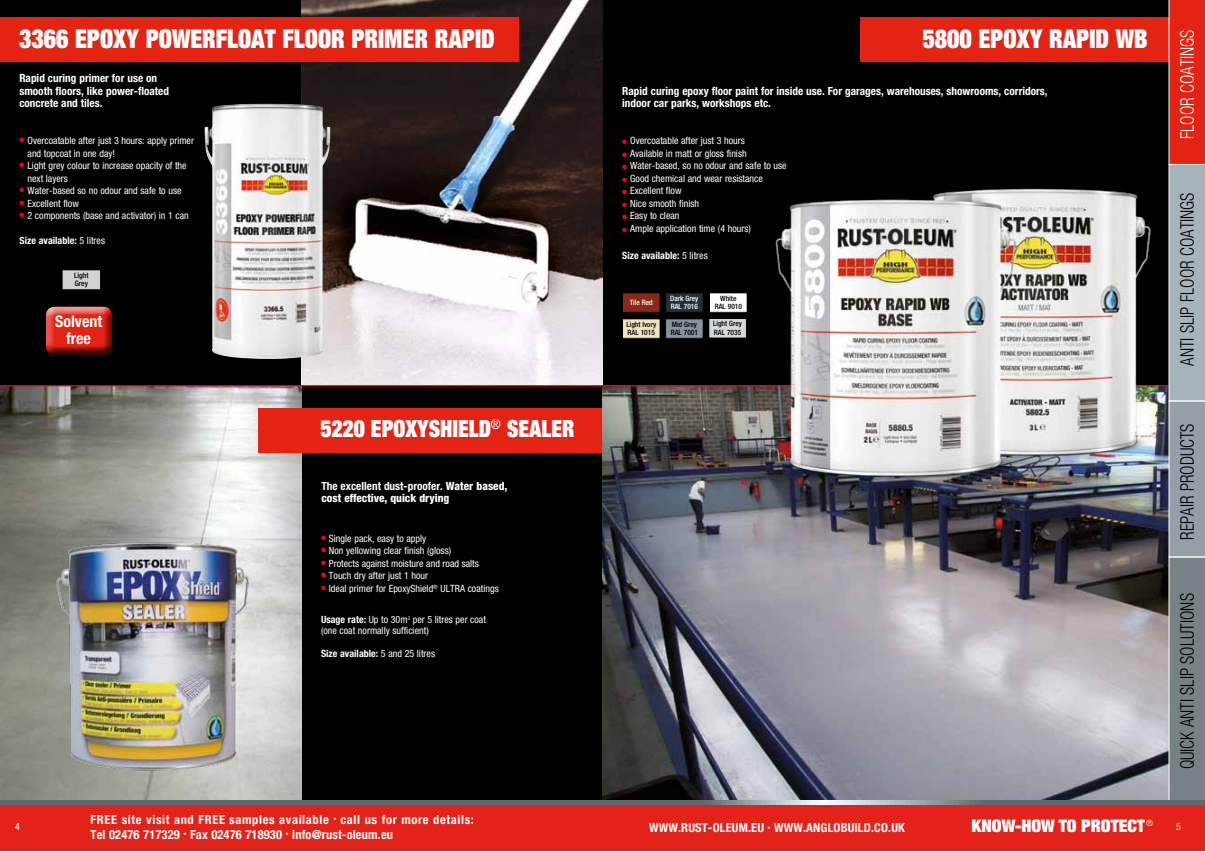
<style>
.page{position:relative;width:1205px;height:851px;background:#fff}
.page>*{position:absolute;margin:0;border:0;box-sizing:border-box;transform-origin:0 0}
.t1{font:900 condensed 26.25px "Helvetica Neue LT Pro";color:#fff;scale:.9 1}
.t2{font:900 condensed 23.75px "Helvetica Neue LT Pro";color:#fff;scale:.9 1}
.t3{font:300 condensed 18.75px "Helvetica Neue LT Pro";color:#000;scale:.9 1}
.t4{font:300 condensed 18.75px "Helvetica Neue LT Pro";color:#fff;scale:.9 1}
.t5{font:900 condensed 17.5px "Helvetica Neue LT Pro";color:#fff}
.t6{font:700 condensed 16px/17px "Helvetica Neue LT Pro";color:#fff;text-align:center}
.t7{font:700 condensed 12.5px/15px "Helvetica Neue LT Pro";letter-spacing:.05em;color:#fff}
.t8{font:700 condensed 12.5px "Helvetica Neue LT Pro";letter-spacing:.01em;color:#fff}
.t9{font:700 condensed 11.25px/12.5px "Helvetica Neue LT Pro";color:#fff}
.t10{font:800 condensed 11.25px/12.5px "Helvetica Neue LT Pro";color:#fff}
.t11{font:condensed 10px/12.5px "Helvetica Neue LT Pro";color:#fff}
.t12{font:700 condensed 10px "Helvetica Neue LT Pro";color:#fff}
.t13{font:500 condensed 7.5px/8.8px "Helvetica Neue LT Pro";color:#000}
.t14{font:500 condensed 7.38px/8.5px "Helvetica Neue LT Pro";color:#000}
.t15{font:500 condensed 7.38px/8.6px "Helvetica Neue LT Pro";color:#fff}
.s1{font-weight:400}
.s2{font-weight:700}
.s3{color:#e30613}
</style>
<div class="page">
<div style="left:0;top:0;width:603px;height:802px;background:#000"></div>
<img style="left:0;top:386px;width:301px;height:414px">
<div style="left:602px;top:0;width:603px;height:386px;background:#000"></div>
<img style="left:301px;top:0;width:301px;height:385px">
<img style="left:204px;top:104px;width:127px;height:255px">
<div style="left:665px;top:319px;width:38px;height:19px;background:#86949c"></div>
<div style="left:665px;top:318px;width:38px;height:20px;border:1px solid #000"></div>
<div style="left:622px;top:293px;width:38px;height:19px;background:#8c2817"></div>
<div style="left:622px;top:292px;width:38px;height:20px;border:1px solid #000"></div>
<div style="left:709px;top:318px;width:37px;height:20px;background:#d4d9dc"></div>
<div style="left:708px;top:318px;width:39px;height:20px;border:1px solid #000"></div>
<div style="left:709px;top:293px;width:38px;height:19px;background:#fff"></div>
<div style="left:709px;top:292px;width:38px;height:20px;border:1px solid #000"></div>
<div style="left:665px;top:293px;width:38px;height:19px;background:#262e38"></div>
<div style="left:665px;top:292px;width:38px;height:20px;border:1px solid #000"></div>
<div style="left:622px;top:319px;width:38px;height:19px;background:#ece7c2"></div>
<div style="left:622px;top:318px;width:38px;height:20px;border:1px solid #000"></div>
<div style="left:45px;top:305px;width:68px;height:44px;background:#fff;opacity:.75"></div>
<div style="left:45px;top:308px;width:68px;height:47px;background:#000;opacity:.75"></div>
<img style="left:49px;top:532px;width:204px;height:244px">
<div style="left:0;top:17px;width:518px;height:44px;background:#e42313"></div>
<div style="left:860px;top:17px;width:345px;height:44px;background:#e42313"></div>
<div style="left:258px;top:408px;width:344px;height:44px;background:#e42313"></div>
<div style="left:62px;top:270px;width:39px;height:20px;background:#d2d2d2"></div>
<div style="left:62px;top:269px;width:39px;height:21px;border:1px solid #000"></div>
<img style="left:602px;top:386px;width:566px;height:414px">
<hr style="left:0;top:385px;width:1205px;height:1px;background:#e30613">
<img style="left:748px;top:188px;width:420px;height:308px">
<svg style="left:1168px;top:0;width:37px;height:800px;background:#a28587"></svg>
<div style="left:0;top:804px;width:1205px;height:46px;background:#e32219"></div>
<svg style="left:0;top:800px;width:1205px;height:4px;background:#757c79"></svg>
<h1 class="t1" style="left:19px;top:21px;width:171px">3366 EPOXY POWERFLOAT</h1>
<h1 class="t1" style="left:283px;top:21px;width:237px">FLOOR PRIMER RAPID</h1>
<h1 class="t1" style="left:922px;top:21px;width:252px">5800 EPOXY RAPID WB</h1>
<p class="t9" style="left:19px;top:72px;width:151px">Rapid curing primer for use on smooth floors, like power-floated concrete and tiles.</p>
<p class="t11" style="left:28px;top:134px;width:168px;text-indent:-8px"><sup>●</sup> Overcoatable after just 3 hours: apply primer and topcoat in one day!</p>
<p class="t11" style="left:28px;top:159px;width:161px;text-indent:-8px"><sup>●</sup> Light grey colour to increase opacity of the next layers</p>
<p class="t11" style="left:20px;top:184px;width:163px"><sup>●</sup> Water-based so no odour and safe to use</p>
<p class="t11" style="left:20px;top:197px;width:61px"><sup>●</sup> Excellent flow</p>
<p class="t11" style="left:20px;top:209px;width:171px"><sup>●</sup> 2 components (base and activator) in 1 can</p>
<p class="t12" style="left:20px;top:235px;width:87px">Size available: <span class="s1">5 litres</span></p>
<p class="t13" style="left:74px;top:270px;width:16px">Light<br>Grey</p>
<h3 class="t6" style="left:55px;top:313px;width:49px">Solvent free</h3>
<h2 class="t2" style="left:320px;top:413px;width:284px">5220 EPOXYSHIELD<sup>®</sup> SEALER</h2>
<p class="t10" style="left:321px;top:479px;width:187px"><span class="s2">The excellent dust-proofer.</span> Water based, cost effective, quick drying</p>
<p class="t11" style="left:321px;top:532px;width:107px"><sup>●</sup> Single pack, easy to apply</p>
<p class="t11" style="left:321px;top:544px;width:132px"><sup>●</sup> Non yellowing clear finish (gloss)</p>
<p class="t11" style="left:321px;top:557px;width:159px"><sup>●</sup> Protects against moisture and road salts</p>
<p class="t11" style="left:321px;top:569px;width:109px"><sup>●</sup> Touch dry after just 1 hour</p>
<p class="t11" style="left:321px;top:582px;width:179px"><sup>●</sup> Ideal primer for EpoxyShield<sup>®</sup> ULTRA coatings</p>
<p class="t11" style="left:321px;top:613px;width:166px;line-height:11.2px"><span class="s2">Usage rate:</span> Up to 30m<sup>2</sup> per 5 litres per coat (one coat normally sufficient)</p>
<p class="t12" style="left:321px;top:647px;width:116px">Size available: <span class="s1">5 and 25 litres</span></p>
<p class="t9" style="left:622px;top:84px;width:427px">Rapid curing epoxy floor paint for inside use. For garages, warehouses, showrooms, corridors, indoor car parks, workshops etc.</p>
<p class="t11" style="left:622px;top:134px;width:124px"><span class="s3">●</span> Overcoatable after just 3 hours</p>
<p class="t11" style="left:622px;top:147px;width:126px"><span class="s3">●</span> Available in matt or gloss finish</p>
<p class="t11" style="left:622px;top:159px;width:166px"><span class="s3">●</span> Water-based, so no odour and safe to use</p>
<p class="t11" style="left:622px;top:172px;width:142px"><span class="s3">●</span> Good chemical and wear resistance</p>
<p class="t11" style="left:622px;top:184px;width:61px"><span class="s3">●</span> Excellent flow</p>
<p class="t11" style="left:622px;top:197px;width:78px"><span class="s3">●</span> Nice smooth finish</p>
<p class="t11" style="left:622px;top:209px;width:59px"><span class="s3">●</span> Easy to clean</p>
<p class="t11" style="left:622px;top:222px;width:130px"><span class="s3">●</span> Ample application time (4 hours)</p>
<p class="t12" style="left:622px;top:249px;width:87px">Size available: <span class="s1">5 litres</span></p>
<p class="t15" style="left:630px;top:297px;width:25px">Tile Red</p>
<p class="t14" style="left:626px;top:319px;width:31px">Light Ivory<br>RAL 1015</p>
<p class="t15" style="left:670px;top:293px;width:30px">Dark Grey<br>RAL 7016</p>
<p class="t14" style="left:671px;top:319px;width:29px">Mid Grey<br>RAL 7001</p>
<p class="t14" style="left:715px;top:293px;width:29px;text-align:center">White<br>RAL 9010</p>
<p class="t14" style="left:713px;top:319px;width:30px">Light Grey<br>RAL 7035</p>
<h3 class="t4" style="left:1176px;top:139px;width:123px;rotate:-90deg">FLOOR COATINGS</h3>
<h3 class="t3" style="left:1176px;top:365px;width:194px;rotate:-90deg">ANTI SLIP FLOOR COATINGS</h3>
<h3 class="t3" style="left:1176px;top:539px;width:131px;rotate:-90deg">REPAIR PRODUCTS</h3>
<h3 class="t3" style="left:1176px;top:769px;width:197px;rotate:-90deg">QUICK ANTI SLIP SOLUTIONS</h3>
<p class="t7" style="left:91px;top:811px;width:385px">FREE site visit and FREE samples available <sup>•</sup> call us for more details:<br>Tel 02476 717329 <sup>•</sup> Fax 02476 718930 <sup>•</sup> info@rust-oleum.eu</p>
<h3 class="t5" style="left:971px;top:814px;width:183px">KNOW-HOW TO PROTECT <sup>®</sup></h3>
<p class="t11" style="left:15px;top:820px;width:6px">4</p>
<p class="t8" style="left:649px;top:820px;width:11px">WWW</p>
<p class="t8" style="left:678px;top:820px;width:177px">.RUST-OLEUM.EU <sup>•</sup> www.anglobuild</p>
<p class="t8" style="left:871px;top:820px;width:35px">.co.uk</p>
<p class="t11" style="left:1176px;top:820px;width:6px">5</p>
</div>
